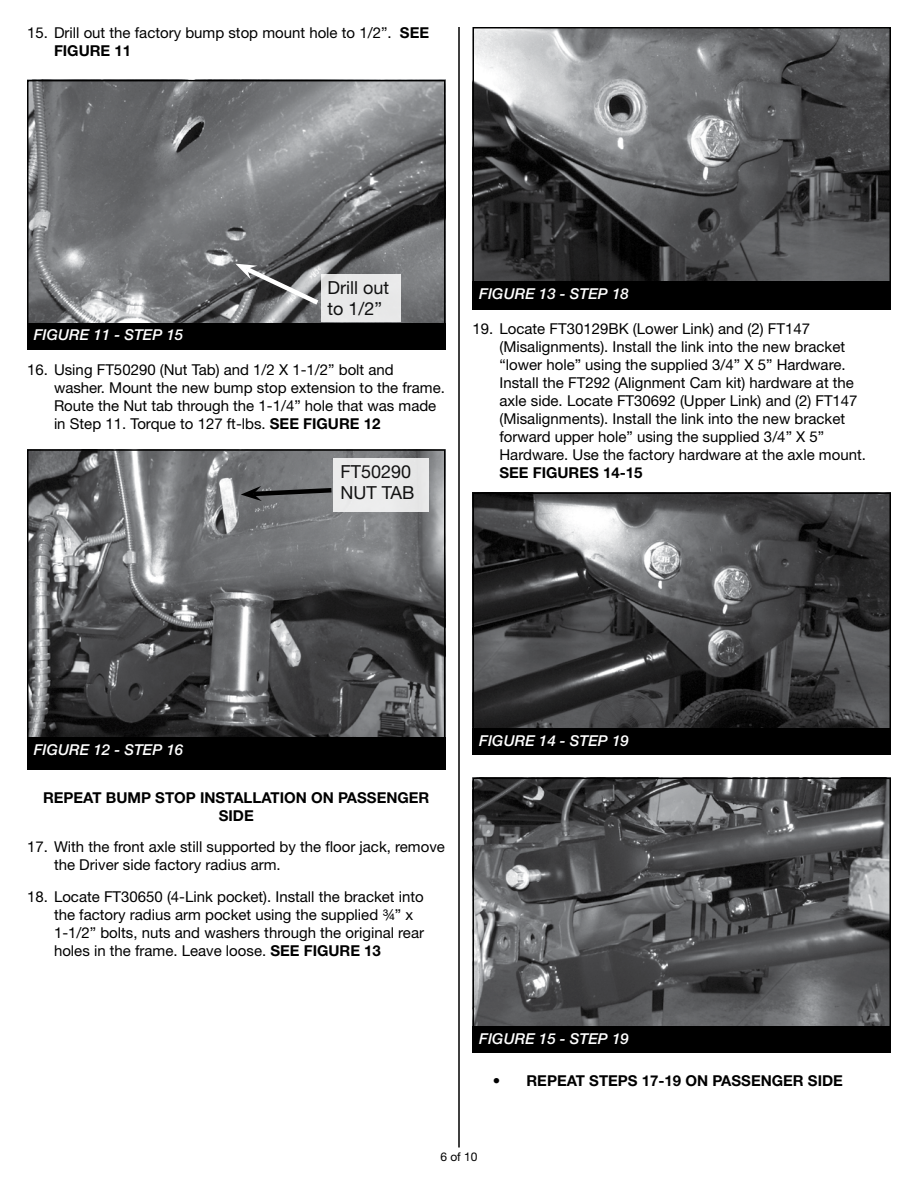
<style>
.page{position:relative;width:918px;height:1188px;background:#fff}
.page>*{position:absolute;margin:0;border:0;box-sizing:border-box;transform-origin:0 0}
.t1{font:18px/21px "Helvetica Neue LT Std";color:#000}
.t2{font:15px/18px "Helvetica Neue LT Std";color:#000}
.t3{font:700 15px/18px "Helvetica Neue LT Std";color:#000;text-align:center}
.t4{font:italic 500 15px "Helvetica Neue LT Std";color:#fff}
.t5{font:12px "Helvetica Neue LT Std";color:#000}
.s1{font-weight:700}
</style>
<div class="page">
<hr style="left:458px;top:27px;width:2px;height:1121px;background:#000">
<img style="left:30px;top:83px;width:413px;height:240px">
<div style="left:27px;top:80px;width:419px;height:270px;border:2px solid #000"></div>
<div style="left:27px;top:323px;width:419px;height:27px;background:#000"></div>
<img style="left:30px;top:452px;width:413px;height:285px">
<div style="left:27px;top:449px;width:419px;height:321px;border:2px solid #000"></div>
<div style="left:27px;top:737px;width:419px;height:33px;background:#000"></div>
<div style="left:321px;top:274px;width:80px;height:48px;background:#e8e8e8"></div>
<svg style="left:235px;top:263px;width:88px;height:46px"></svg>
<div style="left:334px;top:458px;width:95px;height:54px;background:#ebebec"></div>
<svg style="left:241px;top:486px;width:93px;height:15px"></svg>
<img style="left:475px;top:30px;width:413px;height:252px">
<div style="left:472px;top:27px;width:419px;height:283px;border:2px solid #000"></div>
<div style="left:472px;top:282px;width:419px;height:28px;background:#000"></div>
<img style="left:475px;top:495px;width:413px;height:233px">
<div style="left:472px;top:492px;width:419px;height:262px;border:2px solid #000"></div>
<div style="left:472px;top:728px;width:419px;height:26px;background:#000"></div>
<img style="left:475px;top:781px;width:413px;height:245px">
<div style="left:472px;top:778px;width:419px;height:262px;border:2px solid #000"></div>
<div style="left:472px;top:1026px;width:419px;height:26px;background:#000"></div>
<p class="t2" style="left:54px;top:23px;width:377px;text-indent:-27px">15. Drill out the factory bump stop mount hole to 1/2”. <span class="s1">SEE<br>FIGURE 11</span></p>
<p class="t4" style="left:34px;top:326px;width:151px">FIGURE 11 - STEP 15</p>
<p class="t1" style="left:328px;top:277px;width:63px">Drill out to 1/2”</p>
<p class="t2" style="left:54px;top:361px;width:392px;text-indent:-27px">16. Using FT50290 (Nut Tab) and 1/2 X 1-1/2” bolt and washer. Mount the new bump stop extension to the frame.<br>Route the Nut tab through the 1-1/4” hole that was made in Step 11. Torque to 127 ft-lbs. <span class="s1">SEE FIGURE 12</span></p>
<p class="t1" style="left:340px;top:460px;width:75px">FT50290<br>NUT TAB</p>
<p class="t4" style="left:479px;top:285px;width:151px">FIGURE 13 - STEP 18</p>
<p class="t2" style="left:500px;top:320px;width:368px;text-indent:-27px">19. Locate FT30129BK (Lower Link) and (2) FT147 (Misalignments). Install the link into the new bracket “lower hole” using the supplied 3/4” X 5” Hardware.<br>Install the FT292 (Alignment Cam kit) hardware at the axle side. Locate FT30692 (Upper Link) and (2) FT147 (Misalignments). Install the link into the new bracket forward upper hole” using the supplied 3/4” X 5” Hardware. Use the factory hardware at the axle mount.</p>
<p class="t3" style="left:500px;top:463px;width:145px">SEE FIGURES 14-15</p>
<p class="t4" style="left:34px;top:741px;width:151px">FIGURE 12 - STEP 16</p>
<p class="t3" style="left:43px;top:788px;width:388px">REPEAT BUMP STOP INSTALLATION ON PASSENGER<br>SIDE</p>
<p class="t2" style="left:54px;top:838px;width:392px;text-indent:-27px">17. With the front axle still supported by the floor jack, remove the Driver side factory radius arm.</p>
<p class="t2" style="left:54px;top:887px;width:372px;text-indent:-27px">18. Locate FT30650 (4-Link pocket). Install the bracket into the factory radius arm pocket using the supplied ¾” x 1-1/2” bolts, nuts and washers through the original rear holes in the frame. Leave loose. <span class="s1">SEE FIGURE 13</span></p>
<p class="t4" style="left:479px;top:731px;width:151px">FIGURE 14 - STEP 19</p>
<p class="t4" style="left:479px;top:1030px;width:151px">FIGURE 15 - STEP 19</p>
<p class="t3" style="left:493px;top:1071px;width:352px">• REPEAT STEPS 17-19 ON PASSENGER SIDE</p>
<p class="t5" style="left:440px;top:1150px;width:39px">6 of 10</p>
</div>
